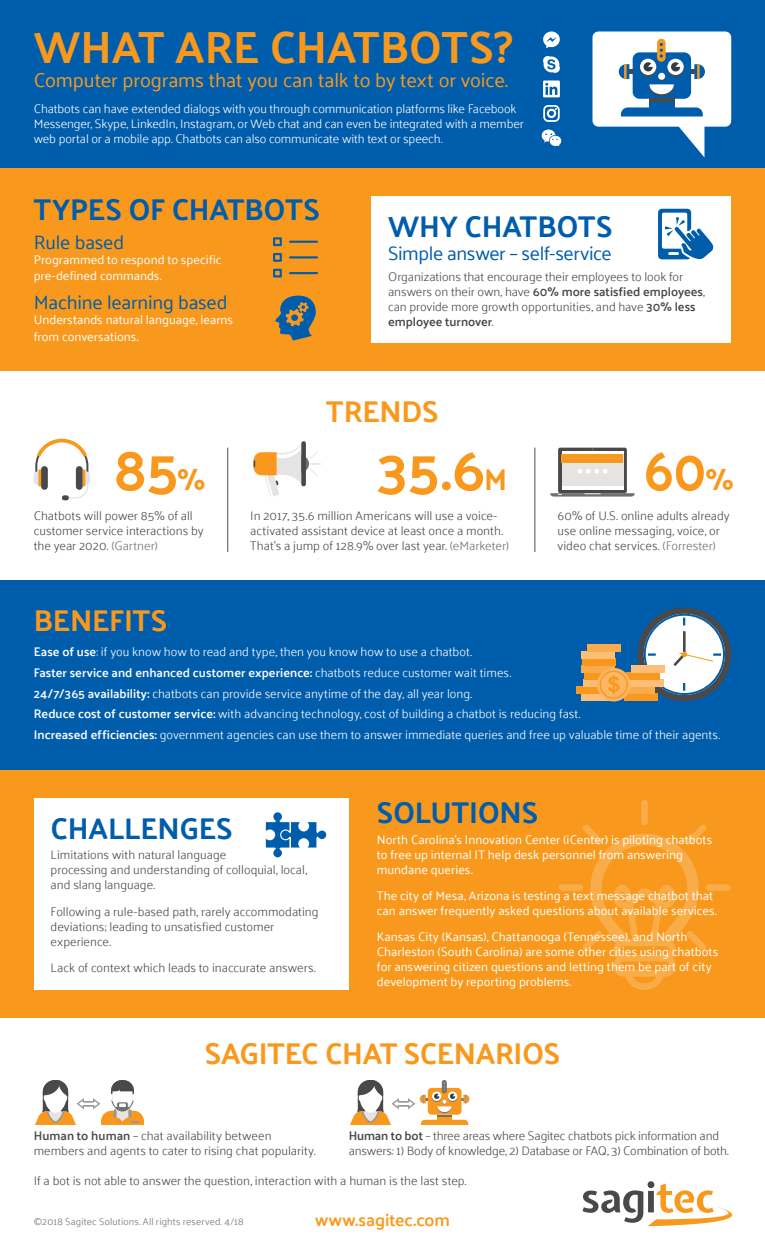
<style>
.page{position:relative;width:765px;height:1260px;background:#fff}
.page>*{position:absolute;margin:0;border:0;box-sizing:border-box;transform-origin:0 0}
.t1{font:700 60px "Palanquin";color:#f8991d}
.t2{font:700 60px "Palanquin";color:#f8991d;scale:.9 1}
.t3{font:700 45px "Palanquin";letter-spacing:.005em;color:#f8991d}
.t4{font:700 30px "Palanquin";letter-spacing:-.005em;color:#005dac}
.t5{font:700 30px "Palanquin";letter-spacing:-.01em;color:#f8991d}
.t6{font:20px "Palanquin";letter-spacing:-.005em;color:#f8991d}
.t7{font:19.38px "Palanquin";letter-spacing:-.015em;color:#005dac}
.t8{font:600 17.5px "Palanquin";letter-spacing:-.005em;color:#f8991d}
.t9{font:300 12.5px/15px "Palanquin";letter-spacing:-.005em;color:#494949}
.t10{font:300 12.5px/20.6px "Palanquin";letter-spacing:-.005em;color:#fff}
.t11{font:12.5px/15px "Palanquin";color:#fff}
.t12{font:300 10px "Palanquin";letter-spacing:.01em;color:#6f7070}
.s1{font-size:13.75px}
.s2{font-weight:600}
.s3{font-size:30px}
.s4{color:#6f7070}
</style>
<div class="page">
<div style="left:0;top:579px;width:765px;height:192px;background:#005dac"></div>
<div style="left:0;top:0;width:765px;height:169px;background:#005dac"></div>
<div style="left:0;top:169px;width:765px;height:202px;background:#f8991d"></div>
<div style="left:371px;top:197px;width:360px;height:146px;background:#fff"></div>
<svg style="left:543px;top:32px;width:17px;height:16px"></svg>
<svg style="left:543px;top:56px;width:17px;height:17px"></svg>
<svg style="left:543px;top:81px;width:17px;height:16px"></svg>
<svg style="left:541px;top:129px;width:21px;height:17px"></svg>
<svg style="left:543px;top:105px;width:17px;height:17px"></svg>
<svg style="left:275px;top:296px;width:41px;height:45px"></svg>
<hr style="left:289px;top:241px;width:29px;height:2px;background:#005dac">
<svg style="left:273px;top:237px;width:9px;height:9px"></svg>
<hr style="left:289px;top:256px;width:29px;height:2px;background:#005dac">
<svg style="left:273px;top:253px;width:9px;height:9px"></svg>
<hr style="left:289px;top:272px;width:29px;height:2px;background:#005dac">
<svg style="left:273px;top:269px;width:9px;height:9px"></svg>
<svg style="left:658px;top:209px;width:55px;height:50px"></svg>
<svg style="left:34px;top:439px;width:56px;height:61px"></svg>
<svg style="left:254px;top:441px;width:67px;height:55px"></svg>
<svg style="left:550px;top:448px;width:85px;height:49px"></svg>
<div style="left:562px;top:455px;width:61px;height:8px;background:#f8991d"></div>
<svg style="left:637px;top:607px;width:95px;height:95px"></svg>
<svg style="left:644px;top:614px;width:81px;height:81px;background:#c1cdd7"></svg>
<div style="left:624px;top:693px;width:34px;height:7px;background:#f8991d"></div>
<div style="left:621px;top:686px;width:34px;height:7px;background:#faab4b"></div>
<div style="left:630px;top:679px;width:33px;height:7px;background:#fdbf77"></div>
<div style="left:627px;top:672px;width:33px;height:7px;background:#f8991d"></div>
<div style="left:631px;top:665px;width:34px;height:7px;background:#fdbf77"></div>
<div style="left:581px;top:693px;width:33px;height:7px;background:#fdbf77"></div>
<div style="left:576px;top:686px;width:34px;height:7px;background:#f8991d"></div>
<div style="left:583px;top:679px;width:34px;height:7px;background:#fdbf77"></div>
<div style="left:585px;top:672px;width:33px;height:7px;background:#f8991d"></div>
<div style="left:582px;top:665px;width:33px;height:7px;background:#faab4b"></div>
<div style="left:583px;top:658px;width:33px;height:7px;background:#f8991d"></div>
<div style="left:581px;top:651px;width:33px;height:7px;background:#fdbf77"></div>
<div style="left:587px;top:644px;width:34px;height:7px;background:#faab4b"></div>
<div style="left:597px;top:668px;width:34px;height:33px;background:#fcb562;border-radius:50%"></div>
<svg style="left:600px;top:671px;width:28px;height:28px"></svg>
<div style="left:0;top:771px;width:765px;height:247px;background:#f8991d"></div>
<div style="left:34px;top:799px;width:315px;height:191px;background:#fff"></div>
<div style="left:641px;top:800px;width:7px;height:25px;background:#f9ad49;border-radius:3px"></div>
<div style="left:559px;top:884px;width:24px;height:7px;background:#f9ad49;border-radius:3px"></div>
<div style="left:706px;top:884px;width:24px;height:7px;background:#f9ad49;border-radius:3px"></div>
<svg style="left:582px;top:824px;width:125px;height:166px"></svg>
<hr style="left:227px;top:448px;width:1px;height:104px;background:#6f7070">
<hr style="left:534px;top:448px;width:1px;height:104px;background:#6f7070">
<div style="left:273px;top:812px;width:9px;height:9px;background:#005dac;border-radius:50%"></div>
<div style="left:273px;top:849px;width:9px;height:8px;background:#005dac;border-radius:50%"></div>
<div style="left:318px;top:831px;width:8px;height:8px;background:#005dac;border-radius:50%"></div>
<svg style="left:266px;top:819px;width:54px;height:32px"></svg>
<svg style="left:35px;top:1080px;width:109px;height:45px"></svg>
<svg style="left:592px;top:32px;width:139px;height:126px"></svg>
<svg style="left:350px;top:1080px;width:120px;height:45px"></svg>
<svg style="left:583px;top:1181px;width:150px;height:45px"></svg>
<h2 class="t3" style="left:34px;top:21px;width:481px">WHAT ARE CHATBOTS?</h2>
<h3 class="t6" style="left:34px;top:68px;width:476px">Computer programs that you can talk to by text or voice.</h3>
<p class="t10" style="left:34px;top:101px;width:492px;line-height:15px">Chatbots can have extended dialogs with you through communication platforms like Facebook<br>Messenger, Skype, LinkedIn, Instagram, or Web chat and can even be integrated with a member web portal or a mobile app. Chatbots can also communicate with text or speech.</p>
<h3 class="t4" style="left:34px;top:192px;width:288px">TYPES OF CHATBOTS</h3>
<h3 class="t7" style="left:34px;top:231px;width:92px">Rule based</h3>
<p class="t11" style="left:34px;top:251px;width:190px;line-height:16.5px">Programmed to respond to specific pre-defined commands.</p>
<h3 class="t7" style="left:34px;top:291px;width:195px">Machine learning based</h3>
<p class="t11" style="left:34px;top:312px;width:201px;line-height:16.5px">Understands natural language, learns from conversations<span class="s1">.</span></p>
<h3 class="t4" style="left:388px;top:209px;width:226px">WHY CHATBOTS</h3>
<h3 class="t7" style="left:388px;top:242px;width:225px">Simple answer – self-service</h3>
<p class="t9" style="left:388px;top:269px;width:318px">Organizations that encourage their employees to look for answers on their own, have <span class="s2">60% more satisfied employees</span>, can provide more growth opportunities, and have <span class="s2">30% less employee turnover</span>.</p>
<h3 class="t5" style="left:326px;top:395px;width:114px">TRENDS</h3>
<h1 class="t1" style="left:113px;top:435px;width:94px">85<span class="s3">%</span></h1>
<h1 class="t1" style="left:376px;top:435px;width:132px">35.6<span class="s3">M</span></h1>
<h1 class="t2" style="left:643px;top:435px;width:102px">60<span class="s3">%</span></h1>
<p class="t9" style="left:34px;top:508px;width:171px">Chatbots will power 85% of all customer service interactions by the year 2020. <span class="s4">(Gartner)</span></p>
<p class="t9" style="left:250px;top:508px;width:260px">In 2017, 35.6 million Americans will use a voice&shy;activated assistant device at least once a month.<br>That’s a jump of 128.9% over last year. <span class="s4">(eMarketer)</span></p>
<p class="t9" style="left:558px;top:508px;width:174px">60% of U.S. online adults already use online messaging, voice, or video chat services. <span class="s4">(Forrester)</span></p>
<h3 class="t5" style="left:34px;top:603px;width:135px">BENEFITS</h3>
<p class="t10" style="left:34px;top:642px;width:688px"><span class="s2">Ease of use</span>: if you know how to read and type, then you know how to use a chatbot.<br><span class="s2">Faster service and enhanced customer experience:</span> chatbots reduce customer wait times.<br><span class="s2">24/7/365 availability:</span> chatbots can provide service anytime of the day, all year long.<br><span class="s2">Reduce cost of customer service:</span> with advancing technology, cost of building a chatbot is reducing fast.<br><span class="s2">Increased efficiencies:</span> government agencies can use them to answer immediate queries and free up valuable time of their agents.</p>
<h3 class="t4" style="left:51px;top:811px;width:184px">CHALLENGES</h3>
<p class="t9" style="left:51px;top:848px;width:258px">Limitations with natural language<br>processing and understanding of colloquial, local, and slang language.</p>
<p class="t9" style="left:51px;top:904px;width:269px">Following a rule-based path, rarely accommodating deviations; leading to unsatisfied customer experience.</p>
<p class="t9" style="left:51px;top:960px;width:267px">Lack of context which leads to inaccurate answers.</p>
<h3 class="t4" style="left:377px;top:795px;width:163px">SOLUTIONS</h3>
<p class="t11" style="left:377px;top:832px;width:337px">North Carolina’s Innovation Center (iCenter) is piloting chatbots to free up internal IT help desk personnel from answering mundane queries.</p>
<p class="t11" style="left:377px;top:888px;width:342px">The city of Mesa, Arizona is testing a text message chatbot that can answer frequently asked questions about available services.</p>
<p class="t11" style="left:377px;top:929px;width:343px">Kansas City (Kansas), Chattanooga (Tennessee), and North Charleston (South Carolina) are some other cities using chatbots for answering citizen questions and letting them be part of city development by reporting problems.</p>
<h3 class="t5" style="left:205px;top:1036px;width:357px">SAGITEC CHAT SCENARIOS</h3>
<p class="t9" style="left:34px;top:1128px;width:283px"><span class="s2">Human to human</span> – chat availability between members and agents to cater to rising chat popularity.</p>
<p class="t9" style="left:349px;top:1128px;width:382px"><span class="s2">Human to bot</span> – three areas where Sagitec chatbots pick information and answers: 1) Body of knowledge, 2) Database or FAQ, 3) Combination of both.</p>
<p class="t9" style="left:34px;top:1173px;width:434px">If a bot is not able to answer the question, interaction with a human is the last step.</p>
<h3 class="t8" style="left:315px;top:1210px;width:136px">www.sagitec.com</h3>
<p class="t12" style="left:34px;top:1216px;width:212px">©2018 Sagitec Solutions. All rights reserved. 4/18</p>
</div>
